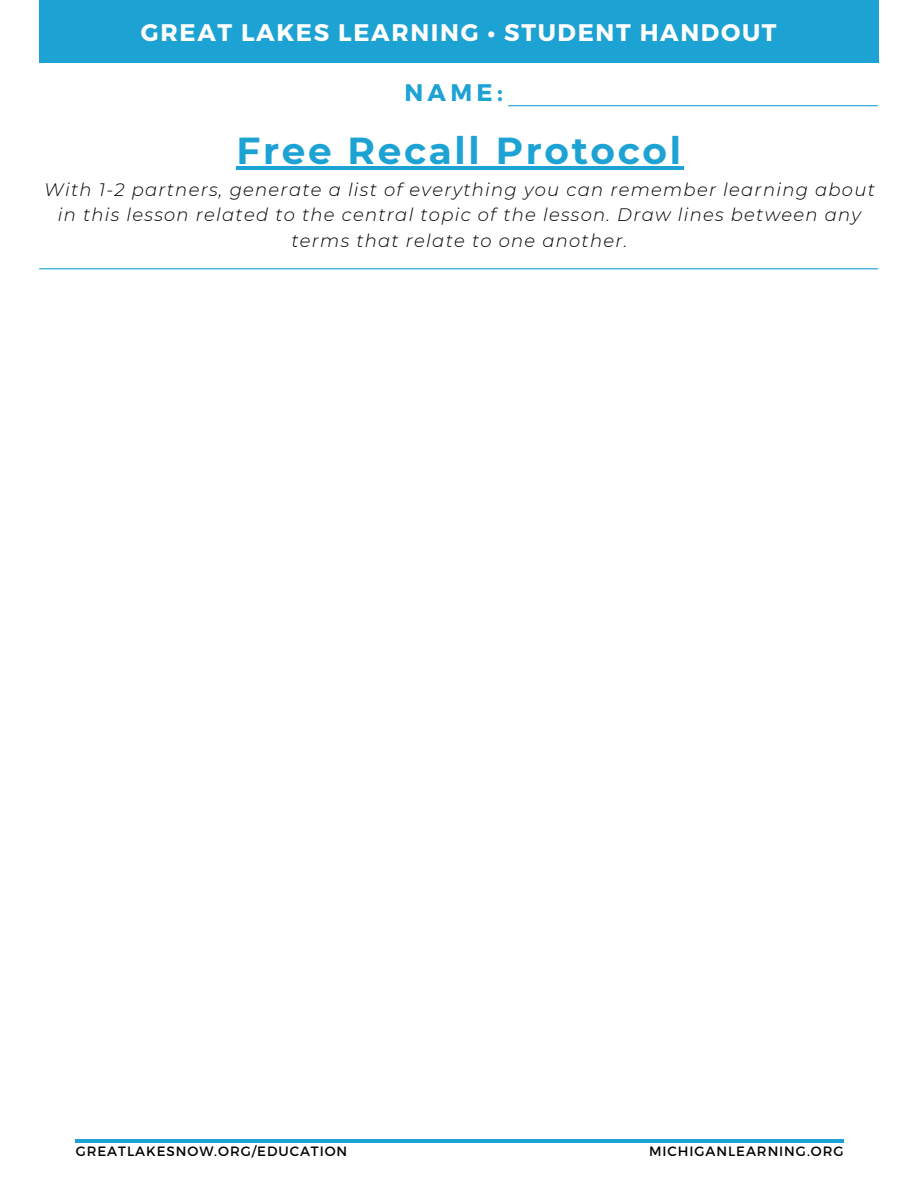
<style>
.page{position:relative;width:918px;height:1188px;background:#fff}
.page>*{position:absolute;margin:0;border:0;box-sizing:border-box;transform-origin:0 0}
.t1{font:700 37.5px "Montserrat";letter-spacing:.07em;color:#1da2d4}
.t2{font:700 24px "Montserrat";letter-spacing:.07em;color:#fff}
.t3{font:700 24px "Montserrat";color:#1da2d4}
.t4{font:italic 300 18px/25.8px "Montserrat";letter-spacing:.07em;color:#000;text-align:center}
.t5{font:13.5px "Montserrat";letter-spacing:.07em;color:#000}
</style>
<div class="page">
<div style="left:39px;top:0;width:839px;height:63px;background:#1da2d4"></div>
<hr style="left:236px;top:166px;width:448px;height:4px;background:#1da2d4">
<hr style="left:76px;top:1139px;width:768px;height:4px;background:#1da2d4">
<hr style="left:509px;top:105px;width:369px;height:1px;background:#1da2d4">
<hr style="left:40px;top:268px;width:838px;height:1px;background:#1da2d4">
<h2 class="t2" style="left:141px;top:17px;width:637px">GREAT LAKES LEARNING • STUDENT HANDOUT</h2>
<h2 class="t3" style="left:404px;top:77px;width:100px">NAME:</h2>
<h1 class="t1" style="left:236px;top:128px;width:446px">Free Recall Protocol</h1>
<p class="t4" style="left:44px;top:176px;width:832px">With 1-2 partners, generate a list of everything you can remember learning about in this lesson related to the central topic of the lesson. Draw lines between any terms that relate to one another.</p>
<p class="t5" style="left:76px;top:1142px;width:273px">GREATLAKESNOW.ORG/EDUCATION</p>
<p class="t5" style="left:649px;top:1142px;width:196px">MICHIGANLEARNING.ORG</p>
</div>
